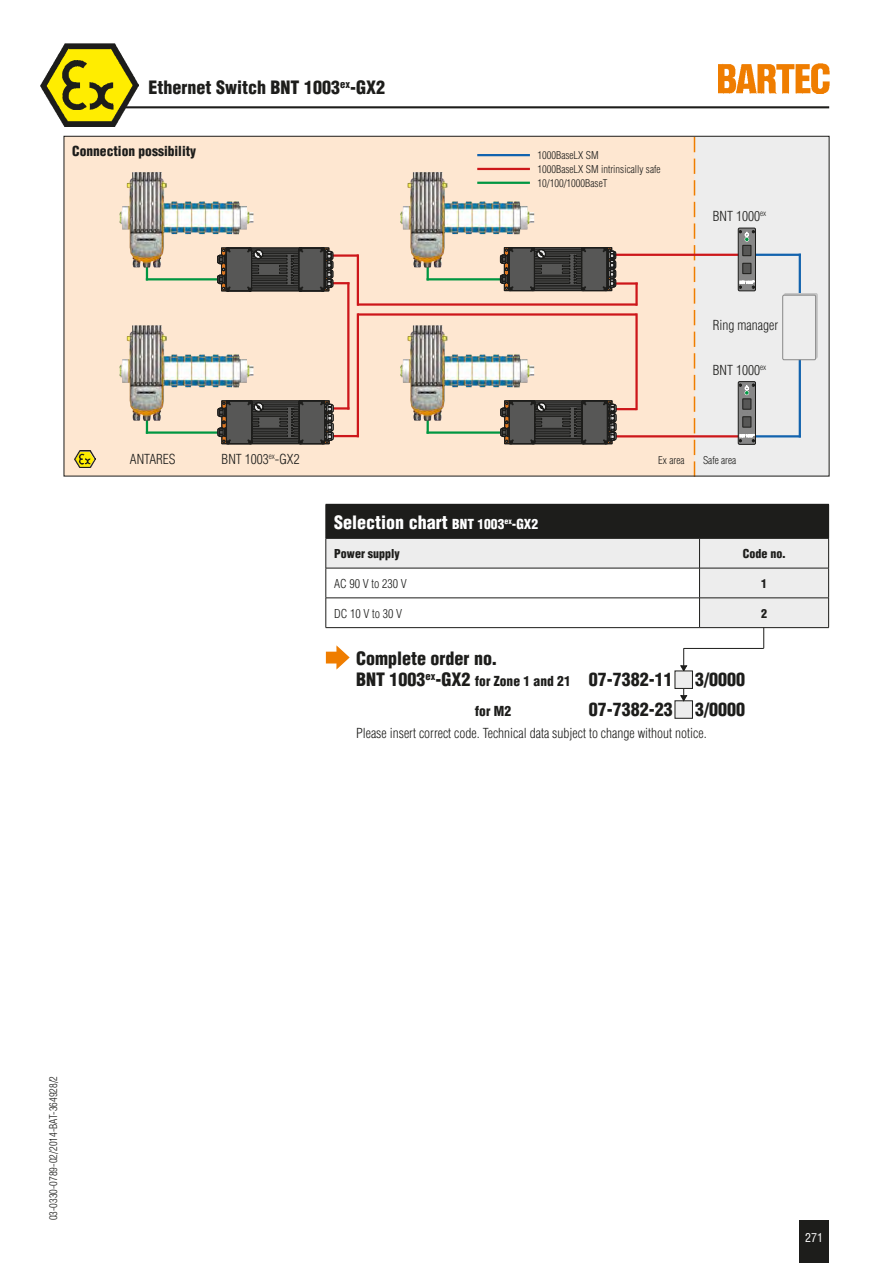
<style>
.page{position:relative;width:893px;height:1263px;background:#fff}
.page>*{position:absolute;margin:0;border:0;box-sizing:border-box;transform-origin:0 0}
.t1{font:900 condensed 18px/21.6px "Helvetica";color:#1d1d1b}
.t2{font:900 condensed 18px "Helvetica";color:#fff}
.t3{font:300 condensed 13.5px "Helvetica";color:#1d1d1b}
.t4{font:900 condensed 13.5px "Helvetica";color:#1d1d1b}
.t5{font:300 condensed 12px "Helvetica";color:#1d1d1b}
.t6{font:900 condensed 12px "Helvetica";color:#1d1d1b}
.t7{font:condensed 12px "Helvetica";color:#fff}
.t8{font:300 condensed 10.5px "Helvetica";color:#1d1d1b}
.s1{font-size:13.5px}
</style>
<div class="page">
<hr style="left:121px;top:106px;width:708px;height:2px;background:#1d1d1b">
<img style="left:41px;top:44px;width:98px;height:83px">
<div style="left:64px;top:136px;width:631px;height:340px;background:#fee7d1"></div>
<div style="left:694px;top:136px;width:135px;height:340px;background:#ededed;border:2px solid #ededed"></div>
<svg style="left:694px;top:138px;width:1px;height:339px"></svg>
<img style="left:75px;top:451px;width:20px;height:17px">
<hr style="left:146px;top:431px;width:78px;height:3px;background:#009641">
<hr style="left:612px;top:254px;width:130px;height:2px;background:#cd171a">
<hr style="left:146px;top:278px;width:86px;height:2px;background:#009641">
<hr style="left:333px;top:435px;width:26px;height:2px;background:#cd171a">
<hr style="left:615px;top:435px;width:127px;height:2px;background:#cd171a">
<hr style="left:332px;top:407px;width:17px;height:3px;background:#cd171a">
<hr style="left:332px;top:254px;width:26px;height:3px;background:#cd171a">
<hr style="left:357px;top:254px;width:2px;height:52px;background:#cd171a">
<hr style="left:347px;top:282px;width:2px;height:128px;background:#cd171a">
<hr style="left:357px;top:303px;width:280px;height:3px;background:#cd171a">
<hr style="left:358px;top:313px;width:279px;height:3px;background:#cd171a">
<hr style="left:357px;top:313px;width:2px;height:124px;background:#cd171a">
<hr style="left:608px;top:408px;width:29px;height:2px;background:#cd171a">
<hr style="left:612px;top:282px;width:26px;height:3px;background:#cd171a">
<hr style="left:635px;top:283px;width:3px;height:23px;background:#cd171a">
<hr style="left:635px;top:313px;width:3px;height:97px;background:#cd171a">
<hr style="left:477px;top:182px;width:53px;height:2px;background:#009641">
<hr style="left:477px;top:168px;width:53px;height:2px;background:#cd171a">
<svg style="left:218px;top:401px;width:115px;height:43px;background:#454442"></svg>
<svg style="left:217px;top:248px;width:132px;height:43px;background:#5c5651"></svg>
<svg style="left:146px;top:267px;width:2px;height:11px"></svg>
<img style="left:119px;top:172px;width:120px;height:95px">
<svg style="left:146px;top:421px;width:2px;height:13px"></svg>
<img style="left:119px;top:325px;width:120px;height:96px">
<hr style="left:427px;top:431px;width:77px;height:3px;background:#009641">
<hr style="left:427px;top:278px;width:86px;height:2px;background:#009641">
<svg style="left:427px;top:267px;width:2px;height:11px"></svg>
<img style="left:400px;top:172px;width:120px;height:95px">
<svg style="left:427px;top:421px;width:2px;height:13px"></svg>
<img style="left:400px;top:325px;width:120px;height:96px">
<svg style="left:500px;top:401px;width:116px;height:43px;background:#474643"></svg>
<svg style="left:500px;top:247px;width:116px;height:44px;background:#464542"></svg>
<hr style="left:751px;top:254px;width:50px;height:2px;background:#1263ae">
<hr style="left:751px;top:435px;width:50px;height:2px;background:#1263ae">
<hr style="left:799px;top:254px;width:2px;height:183px;background:#1263ae">
<div style="left:738px;top:228px;width:18px;height:63px;border:1px solid #1d1d1b"></div>
<svg style="left:739px;top:229px;width:16px;height:61px"></svg>
<div style="left:738px;top:381px;width:18px;height:63px;border:1px solid #1d1d1b"></div>
<svg style="left:739px;top:383px;width:16px;height:60px"></svg>
<div style="left:784px;top:293px;width:33px;height:65px;border:1px solid #c6c6c6"></div>
<div style="left:783px;top:295px;width:33px;height:65px;background:#ededed"></div>
<div style="left:783px;top:295px;width:33px;height:65px;border:1px solid #878787"></div>
<hr style="left:477px;top:154px;width:53px;height:2px;background:#1263ae">
<div style="left:799px;top:1220px;width:30px;height:43px;background:#1d1d1b"></div>
<hr style="left:763px;top:606px;width:1px;height:42px;background:#1d1d1b">
<div style="left:326px;top:652px;width:15px;height:11px;background:#ef7d00"></div>
<svg style="left:336px;top:645px;width:14px;height:25px"></svg>
<hr style="left:684px;top:648px;width:80px;height:1px;background:#1d1d1b">
<div style="left:675px;top:701px;width:17px;height:17px;background:#ededed"></div>
<svg style="left:681px;top:696px;width:6px;height:5px"></svg>
<svg style="left:681px;top:648px;width:6px;height:23px"></svg>
<hr style="left:683px;top:669px;width:1px;height:30px;background:#1d1d1b">
<div style="left:326px;top:504px;width:503px;height:34px;background:#1d1d1b"></div>
<div style="left:327px;top:539px;width:501px;height:88px;background:#ededed"></div>
<hr style="left:326px;top:538px;width:373px;height:1px;background:#1d1d1b">
<hr style="left:326px;top:538px;width:1px;height:30px;background:#1d1d1b">
<hr style="left:699px;top:538px;width:130px;height:1px;background:#1d1d1b">
<hr style="left:699px;top:538px;width:1px;height:30px;background:#1d1d1b">
<hr style="left:828px;top:538px;width:1px;height:30px;background:#1d1d1b">
<hr style="left:699px;top:568px;width:130px;height:1px;background:#1d1d1b">
<hr style="left:828px;top:568px;width:1px;height:30px;background:#1d1d1b">
<hr style="left:699px;top:598px;width:130px;height:1px;background:#1d1d1b">
<svg style="left:326px;top:568px;width:374px;height:59px"></svg>
<svg style="left:828px;top:598px;width:1px;height:29px"></svg>
<hr style="left:326px;top:627px;width:373px;height:1px;background:#1d1d1b">
<hr style="left:699px;top:627px;width:130px;height:1px;background:#1d1d1b">
<div style="left:675px;top:671px;width:17px;height:17px;background:#ededed"></div>
<div style="left:675px;top:671px;width:18px;height:18px;border:1px solid #1d1d1b"></div>
<img style="left:718px;top:64px;width:111px;height:30px">
<h1 class="t1" style="left:149px;top:76px;width:238px">Ethernet Switch BNT 1003<sup>ex</sup>-GX2</h1>
<p class="t4" style="left:72px;top:143px;width:126px">Connection possibility</p>
<p class="t8" style="left:537px;top:149px;width:63px">1000BaseLX SM</p>
<p class="t8" style="left:537px;top:163px;width:125px">1000BaseLX SM intrinsically safe</p>
<p class="t8" style="left:537px;top:177px;width:71px">10/100/1000BaseT</p>
<p class="t3" style="left:713px;top:208px;width:55px">BNT 1000<sup>ex</sup></p>
<p class="t3" style="left:713px;top:317px;width:67px">Ring manager</p>
<p class="t3" style="left:713px;top:362px;width:55px">BNT 1000<sup>ex</sup></p>
<p class="t3" style="left:130px;top:451px;width:47px">ANTARES</p>
<p class="t3" style="left:222px;top:451px;width:80px">BNT 1003<sup>ex</sup>-GX2</p>
<p class="t8" style="left:658px;top:454px;width:28px">Ex area</p>
<p class="t8" style="left:703px;top:454px;width:35px">Safe area</p>
<h1 class="t2" style="left:334px;top:511px;width:205px">Selection chart <span class="s1">BNT 1003</span><sup>ex</sup><span class="s1">-GX2</span></h1>
<p class="t6" style="left:334px;top:546px;width:67px">Power supply</p>
<p class="t6" style="left:743px;top:546px;width:44px">Code no.</p>
<p class="t5" style="left:334px;top:576px;width:74px">AC 90 V to 230 V</p>
<p class="t6" style="left:761px;top:576px;width:7px">1</p>
<p class="t5" style="left:334px;top:606px;width:69px">DC 10 V to 30 V</p>
<p class="t6" style="left:761px;top:606px;width:7px">2</p>
<h1 class="t1" style="left:356px;top:647px;width:318px">Complete order no.<br>BNT 1003<sup>ex</sup>-GX2 <span class="s1">for Zone 1 and 21</span> 07-7382-11</h1>
<h1 class="t1" style="left:695px;top:669px;width:52px">3/0000</h1>
<p class="t4" style="left:475px;top:703px;width:38px">for M2</p>
<h1 class="t1" style="left:589px;top:699px;width:85px">07-7382-23</h1>
<h1 class="t1" style="left:695px;top:699px;width:52px">3/0000</h1>
<p class="t3" style="left:356px;top:725px;width:352px">Please insert correct code. Technical data subject to change without notice.</p>
<p class="t8" style="left:47px;top:1220px;width:146px;rotate:-90deg">03-0330-0789-02/2014-BAT-364928/2</p>
<p class="t7" style="left:805px;top:1230px;width:19px">271</p>
</div>
